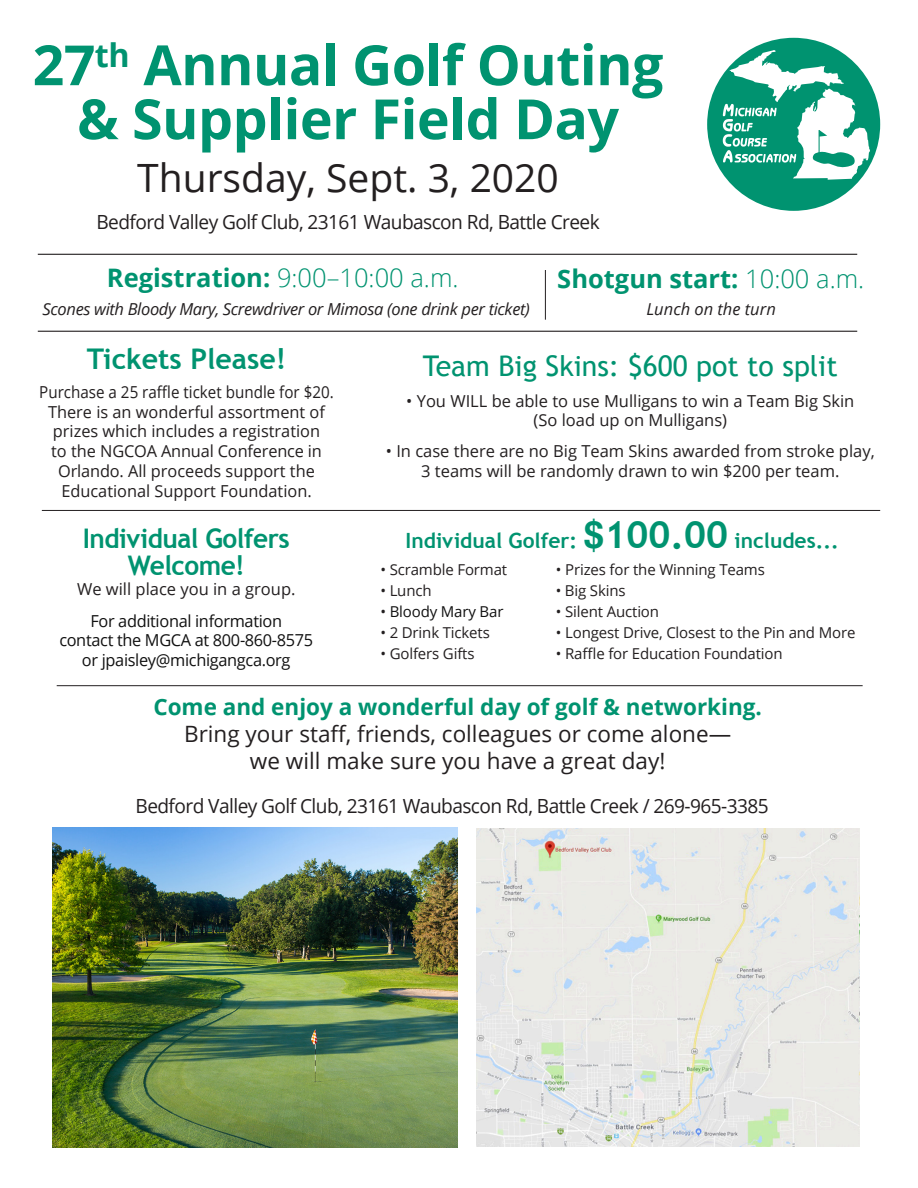
<style>
.page{position:relative;width:918px;height:1188px;background:#fff}
.page>*{position:absolute;margin:0;border:0;box-sizing:border-box;transform-origin:0 0}
.t1{font:700 55.5px "Open Sans";letter-spacing:-.01em;color:#009370}
.t2{font:39px "Open Sans";color:#231f20}
.t3{font:28.5px "Trebuchet MS";color:#009370}
.t4{font:700 28.5px "Trebuchet MS";color:#009370}
.t5{font:700 27px "Trebuchet MS";letter-spacing:-.02em;color:#009370}
.t6{font:300 25.5px "Open Sans";color:#009370}
.t7{font:700 25.5px "Open Sans";color:#009370}
.t8{font:22.5px "Open Sans";color:#231f20}
.t9{font:700 22.5px "Open Sans";color:#009370}
.t10{font:700 21px "Trebuchet MS";color:#009370}
.t11{font:19.5px "Open Sans";letter-spacing:-.03em;color:#231f20}
.t12{font:16.5px/19.8px "Open Sans";color:#231f20;text-align:center}
.t13{font:16.5px "Open Sans";letter-spacing:-.02em;color:#111}
.t14{font:italic 16.5px "Open Sans";letter-spacing:-.02em;color:#231f20}
.t15{font:16.5px "Open Sans";color:#231f20;scale:.92 1}
.t16{font:italic 16.5px "Open Sans";color:#231f20}
.t17{font:15px "Open Sans";letter-spacing:-.01em;color:#231f20}
.t18{font:15px "Open Sans";letter-spacing:-.01em;color:#111}
.s1{font-weight:300}
.s2{font-weight:700}
.s3{font-family:"Helvetica";font-size:37.5px}
.s4{font-size:37.5px}
.s5{color:#231f20}
</style>
<div class="page">
<hr style="left:42px;top:510px;width:838px;height:1px;background:#231f20">
<hr style="left:57px;top:685px;width:806px;height:1px;background:#231f20">
<hr style="left:38px;top:331px;width:819px;height:1px;background:#231f20">
<hr style="left:38px;top:254px;width:819px;height:1px;background:#231f20">
<div style="left:707px;top:38px;width:173px;height:173px;background:#009370;border-radius:50%"></div>
<svg style="left:723px;top:50px;width:147px;height:130px"></svg>
<img style="left:476px;top:829px;width:384px;height:317px">
<img style="left:53px;top:828px;width:405px;height:320px">
<hr style="left:545px;top:270px;width:1px;height:50px;background:#231f20">
<p class="t1" style="left:33px;top:26px;width:632px">27<sup>th</sup> Annual Golf Outing</p>
<p class="t1" style="left:77px;top:80px;width:543px">&amp; Supplier Field Day</p>
<p class="t2" style="left:137px;top:151px;width:423px">Thursday, Sept. 3, 2020</p>
<p class="t11" style="left:96px;top:209px;width:505px">Bedford Valley Golf Club, 23161 Waubascon Rd, Battle Creek</p>
<p class="t7" style="left:557px;top:261px;width:309px">Shotgun start: <span class="s1">10:00 a.m.</span></p>
<p class="t6" style="left:107px;top:261px;width:353px"><span class="s2">Registration:</span> 9:00–10:00 a.m.</p>
<p class="t14" style="left:43px;top:298px;width:489px">Scones with Bloody Mary, Screwdriver or Mimosa (one drink per ticket)</p>
<p class="t16" style="left:646px;top:298px;width:131px">Lunch on the turn</p>
<p class="t4" style="left:87px;top:341px;width:201px">Tickets Please!</p>
<p class="t15" style="left:39px;top:381px;width:322px">Purchase a 25 raffle ticket bundle for $20.</p>
<p class="t12" style="left:48px;top:401px;width:278px">There is an wonderful assortment of prizes which includes a registration to the NGCOA Annual Conference in Orlando. All proceeds support the</p>
<p class="t12" style="left:61px;top:481px;width:252px">Educational Support Foundation.</p>
<p class="t5" style="left:83px;top:521px;width:208px">Individual Golfers</p>
<p class="t5" style="left:128px;top:548px;width:119px">Welcome!</p>
<p class="t12" style="left:77px;top:578px;width:220px">We will place you in a group.</p>
<p class="t13" style="left:90px;top:609px;width:193px">For additional information</p>
<p class="t13" style="left:59px;top:629px;width:255px">contact the MGCA at 800-860-8575</p>
<p class="t13" style="left:82px;top:649px;width:210px">or jpaisley@michigangca.org</p>
<p class="t3" style="left:423px;top:350px;width:416px">Team Big Skins: $600 pot to split</p>
<p class="t12" style="left:406px;top:390px;width:450px">• You WILL be able to use Mulligans to win a Team Big Skin</p>
<p class="t12" style="left:534px;top:410px;width:195px">(So load up on Mulligans)</p>
<p class="t12" style="left:386px;top:440px;width:490px">• In case there are no Big Team Skins awarded from stroke play,</p>
<p class="t12" style="left:421px;top:460px;width:420px">3 teams will be randomly drawn to win $200 per team.</p>
<p class="t10" style="left:406px;top:528px;width:435px">Individual Golfer: <span class="s3">$</span><span class="s4">100.00</span> includes...</p>
<p class="t17" style="left:380px;top:560px;width:128px">• Scramble Format</p>
<p class="t17" style="left:556px;top:560px;width:210px">• Prizes for the Winning Teams</p>
<p class="t17" style="left:380px;top:581px;width:53px">• Lunch</p>
<p class="t17" style="left:556px;top:581px;width:71px">• Big Skins</p>
<p class="t18" style="left:380px;top:602px;width:125px"><span class="s5">•</span> Bloody Mary Bar</p>
<p class="t17" style="left:556px;top:602px;width:105px">• Silent Auction</p>
<p class="t17" style="left:380px;top:623px;width:111px">• 2 Drink Tickets</p>
<p class="t17" style="left:556px;top:623px;width:301px">• Longest Drive, Closest to the Pin and More</p>
<p class="t17" style="left:380px;top:644px;width:96px">• Golfers Gifts</p>
<p class="t17" style="left:556px;top:644px;width:228px">• Raffle for Education Foundation</p>
<p class="t9" style="left:153px;top:691px;width:610px">Come and enjoy a wonderful day of golf &amp; networking.</p>
<p class="t8" style="left:184px;top:718px;width:549px">Bring your staff, friends, colleagues or come alone—</p>
<p class="t8" style="left:250px;top:745px;width:417px">we will make sure you have a great day!</p>
<p class="t11" style="left:136px;top:792px;width:635px">Bedford Valley Golf Club, 23161 Waubascon Rd, Battle Creek / 269-965-3385</p>
</div>
